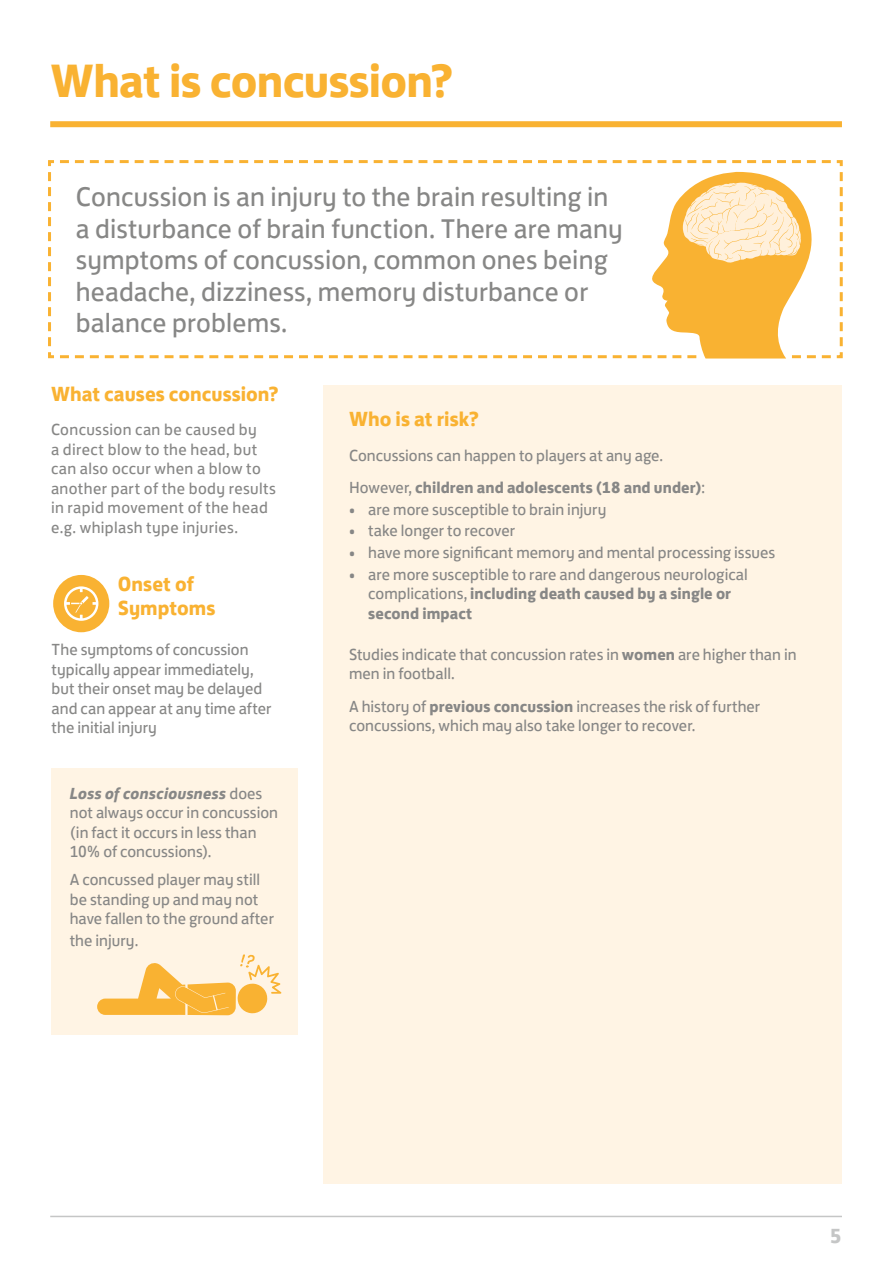
<style>
.page{position:relative;width:893px;height:1263px;background:#fff}
.page>*{position:absolute;margin:0;border:0;box-sizing:border-box;transform-origin:0 0}
.t1{font:700 48px "FS Jack";letter-spacing:-.015em;color:#f9b232}
.t2{font:27.75px/31.5px "FS Jack";letter-spacing:.005em;color:#878786}
.t3{font:700 21px/24px "FS Jack";letter-spacing:.005em;color:#f9b232}
.t4{font:700 21px "FS Jack";color:#c5c6c6}
.t5{font:16.5px/19.5px "FS Jack";color:#878786}
.t6{font:16.5px/19.5px "FS Jack";letter-spacing:.02em;color:#878786}
.s1{font-weight:700;font-style:italic}
.s2{font-weight:700}
</style>
<div class="page">
<svg style="left:48px;top:160px;width:795px;height:199px"></svg>
<div style="left:323px;top:385px;width:519px;height:799px;background:#fff4e4"></div>
<div style="left:53px;top:575px;width:56px;height:57px;background:#f9b232;border-radius:50%"></div>
<svg style="left:64px;top:586px;width:34px;height:35px"></svg>
<hr style="left:50px;top:1216px;width:792px;height:1px;background:#c5c6c6">
<div style="left:50px;top:121px;width:792px;height:6px;background:#f9b232"></div>
<div style="left:52px;top:768px;width:246px;height:266px;background:#fff4e4"></div>
<svg style="left:97px;top:954px;width:184px;height:61px"></svg>
<svg style="left:699px;top:358px;width:89px;height:1px"></svg>
<svg style="left:60px;top:172px;width:774px;height:186px"></svg>
<h1 class="t1" style="left:50px;top:40px;width:405px">What is concussion?</h1>
<h2 class="t2" style="left:76px;top:179px;width:548px">Concussion is an injury to the brain resulting in a disturbance of brain function. There are many symptoms of concussion, common ones being headache, dizziness, memory disturbance or balance problems.</h2>
<p class="t3" style="left:51px;top:380px;width:229px">What causes concussion?</p>
<p class="t6" style="left:51px;top:419px;width:226px">Concussion can be caused by<br>a direct blow to the head, but can also occur when a blow to another part of the body results in rapid movement of the head e.g. whiplash type injuries.</p>
<p class="t3" style="left:118px;top:570px;width:99px">Onset of<br>Symptoms</p>
<p class="t5" style="left:52px;top:639px;width:221px">The symptoms of concussion typically appear immediately, but their onset may be delayed and can appear at any time after the initial injury</p>
<p class="t5" style="left:70px;top:782px;width:210px"><span class="s1">Loss of consciousness</span> does not always occur in concussion (in fact it occurs in less than<br>10% of concussions).</p>
<p class="t5" style="left:70px;top:868px;width:206px">A concussed player may still be standing up and may not have fallen to the ground after</p>
<p class="t5" style="left:70px;top:929px;width:70px">the injury.</p>
<p class="t3" style="left:349px;top:406px;width:131px">Who is at risk?</p>
<p class="t5" style="left:349px;top:438px;width:358px;line-height:32.2px">Concussions can happen to players at any age.<br>However, <span class="s2">children and adolescents (18 and under)</span>:</p>
<p class="t5" style="left:349px;top:498px;width:259px">• are more susceptible to brain injury</p>
<p class="t5" style="left:349px;top:520px;width:168px">• take longer to recover</p>
<p class="t5" style="left:349px;top:541px;width:428px">• have more significant memory and mental processing issues</p>
<p class="t5" style="left:368px;top:563px;width:381px;text-indent:-19px">• are more susceptible to rare and dangerous neurological complications, <span class="s2">including death caused by a single or second impact</span></p>
<p class="t5" style="left:349px;top:643px;width:449px">Studies indicate that concussion rates in <span class="s2">women</span> are higher than in men in football.</p>
<p class="t5" style="left:349px;top:695px;width:413px">A history of <span class="s2">previous concussion</span> increases the risk of further concussions, which may also take longer to recover.</p>
<p class="t4" style="left:830px;top:1218px;width:14px">5</p>
</div>
